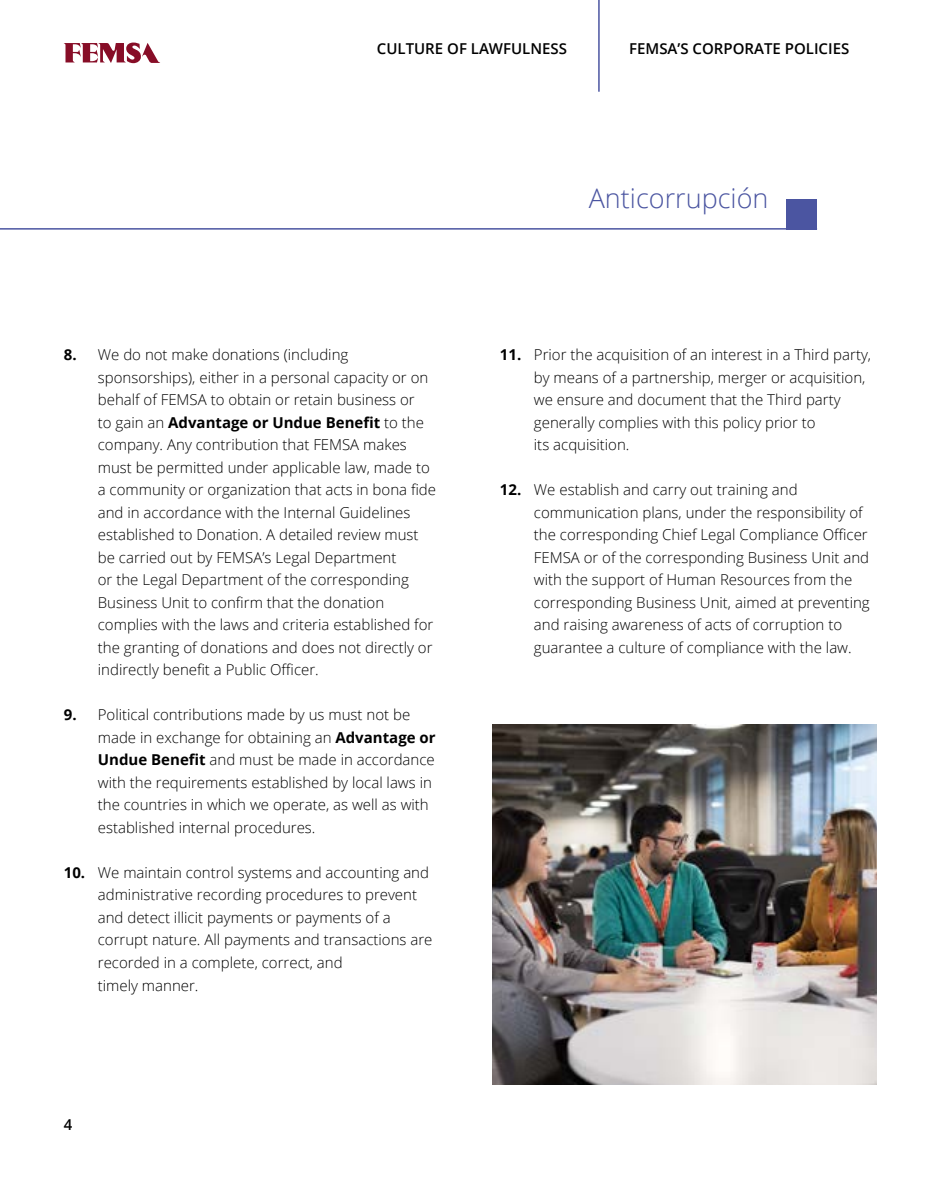
<style>
.page{position:relative;width:936px;height:1191px;background:#fff}
.page>*{position:absolute;margin:0;border:0;box-sizing:border-box;transform-origin:0 0}
.t1{font:300 27px "Open Sans";color:#4b55a1}
.t2{font:300 15px/22.5px "Open Sans";color:#000}
.t3{font:600 15px "Open Sans";color:#000}
.s1{font-weight:700}
</style>
<div class="page">
<svg style="left:64px;top:42px;width:96px;height:21px"></svg>
<img style="left:492px;top:724px;width:384px;height:360px">
<hr style="left:0;top:228px;width:817px;height:2px;background:#4b55a1">
<div style="left:786px;top:199px;width:31px;height:31px;background:#4b55a1"></div>
<hr style="left:598px;top:0;width:1px;height:92px;background:#4b55a1">
<p class="t3" style="left:377px;top:38px;width:192px">CULTURE OF LAWFULNESS</p>
<p class="t3" style="left:629px;top:38px;width:222px">FEMSA’S CORPORATE POLICIES</p>
<h1 class="t1" style="left:588px;top:180px;width:181px">Anticorrupción</h1>
<p class="t2" style="left:98px;top:343px;width:340px;text-indent:-34px"><span class="s1">8.</span> We do not make donations (including sponsorships), either in a personal capacity or on behalf of FEMSA to obtain or retain business or<br>to gain an <span class="s1">Advantage or Undue Benefit</span> to the company. Any contribution that FEMSA makes must be permitted under applicable law, made to a community or organization that acts in bona fide and in accordance with the Internal Guidelines established to Donation. A detailed review must be carried out by FEMSA’s Legal Department<br>or the Legal Department of the corresponding Business Unit to confirm that the donation complies with the laws and criteria established for the granting of donations and does not directly or indirectly benefit a Public Officer.</p>
<p class="t2" style="left:98px;top:703px;width:339px;text-indent:-34px"><span class="s1">9.</span> Political contributions made by us must not be made in exchange for obtaining an <span class="s1">Advantage or Undue Benefit</span> and must be made in accordance with the requirements established by local laws in the countries in which we operate, as well as with established internal procedures.</p>
<p class="t2" style="left:98px;top:861px;width:336px;text-indent:-34px"><span class="s1">10.</span> We maintain control systems and accounting and administrative recording procedures to prevent and detect illicit payments or payments of a corrupt nature. All payments and transactions are recorded in a complete, correct, and<br>timely manner.</p>
<p class="t3" style="left:64px;top:1113px;width:10px">4</p>
<p class="t2" style="left:534px;top:343px;width:339px;text-indent:-34px"><span class="s1">11.</span> Prior the acquisition of an interest in a Third party, by means of a partnership, merger or acquisition, we ensure and document that the Third party generally complies with this policy prior to<br>its acquisition.</p>
<p class="t2" style="left:534px;top:478px;width:337px;text-indent:-34px"><span class="s1">12.</span> We establish and carry out training and communication plans, under the responsibility of the corresponding Chief Legal Compliance Officer FEMSA or of the corresponding Business Unit and with the support of Human Resources from the corresponding Business Unit, aimed at preventing and raising awareness of acts of corruption to guarantee a culture of compliance with the law.</p>
</div>
